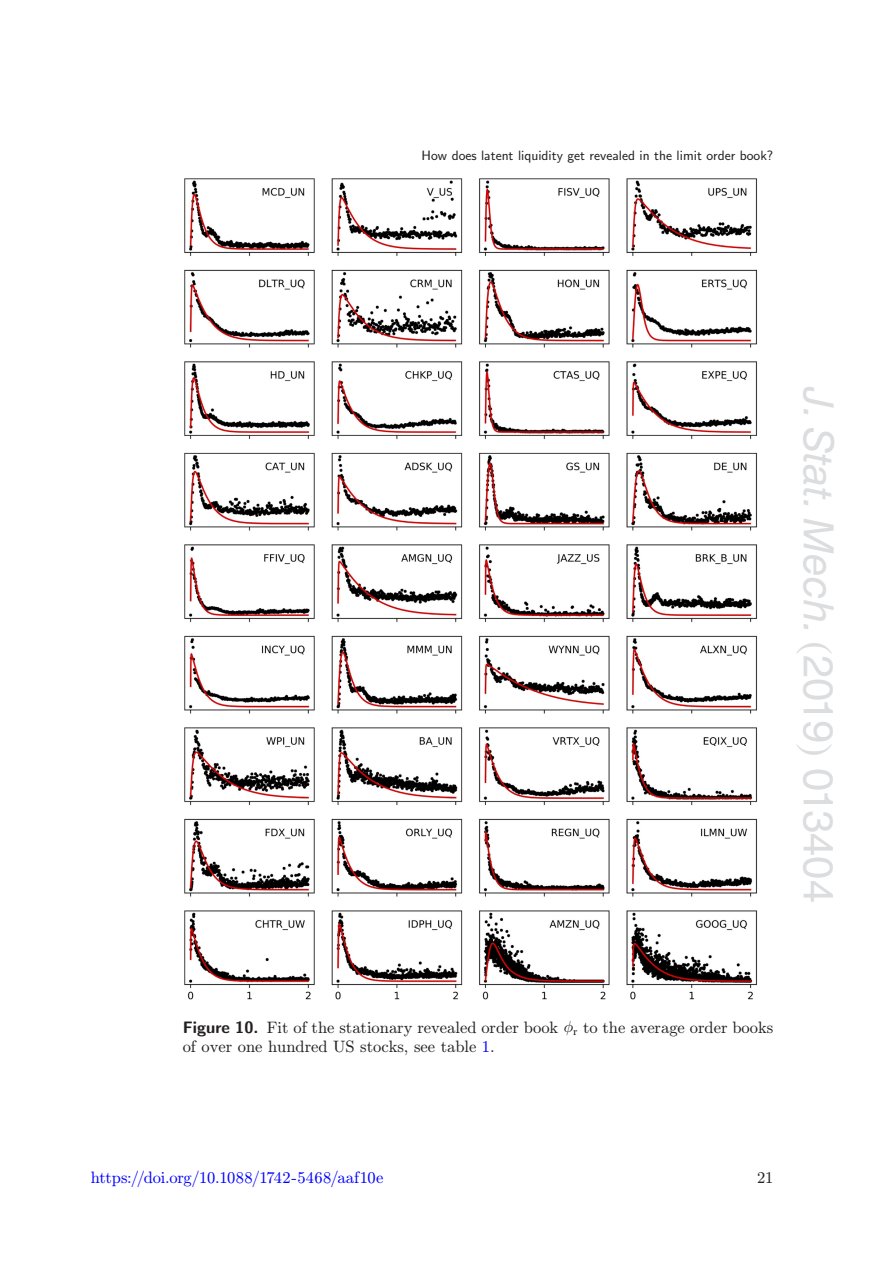
<style>
.page{position:relative;width:893px;height:1263px;background:#fff}
.page>*{position:absolute;margin:0;border:0;box-sizing:border-box;transform-origin:0 0}
.t1{font:italic 41.7px "Helvetica LT Std";color:#dcdddf}
.t2{font:16.5px/19.5px "BK Mcm";color:#231f20}
.t3{font:16.5px "BK Mcm";letter-spacing:-.015em;color:#00f}
.t4{font:13.5px "BKM cmss";color:#231f20}
.s1{font-family:"STIX General";font-style:normal}
.s2{font-style:normal}
.s3{font-family:"BKM cmss Bold"}
.s4{font-family:"CMMI12";font-size:16.2px;color:#000}
.s5{color:#00f}
</style>
<div class="page">
<img style="left:184px;top:178px;width:574px;height:822px">
<p class="t4" style="left:422px;top:149px;width:353px">How does latent liquidity get revealed in the limit order book?</p>
<h1 class="t1" style="left:842px;top:387px;width:517px;rotate:90deg">J. Stat. Mech. <span class="s1">(</span><span class="s2">2019</span><span class="s1">)</span> <span class="s2">013404</span></h1>
<p class="t2" style="left:183px;top:1019px;width:592px"><span class="s3">Figure 10.</span> Fit of the stationary revealed order book <span class="s4">φ</span><sub>r</sub> to the average order books of over one hundred US stocks, see table <span class="s5">1</span>.</p>
<p class="t3" style="left:91px;top:1170px;width:294px">https://doi.org/10.1088/1742-5468/aaf10e</p>
<p class="t2" style="left:757px;top:1169px;width:18px">21</p>
</div>
